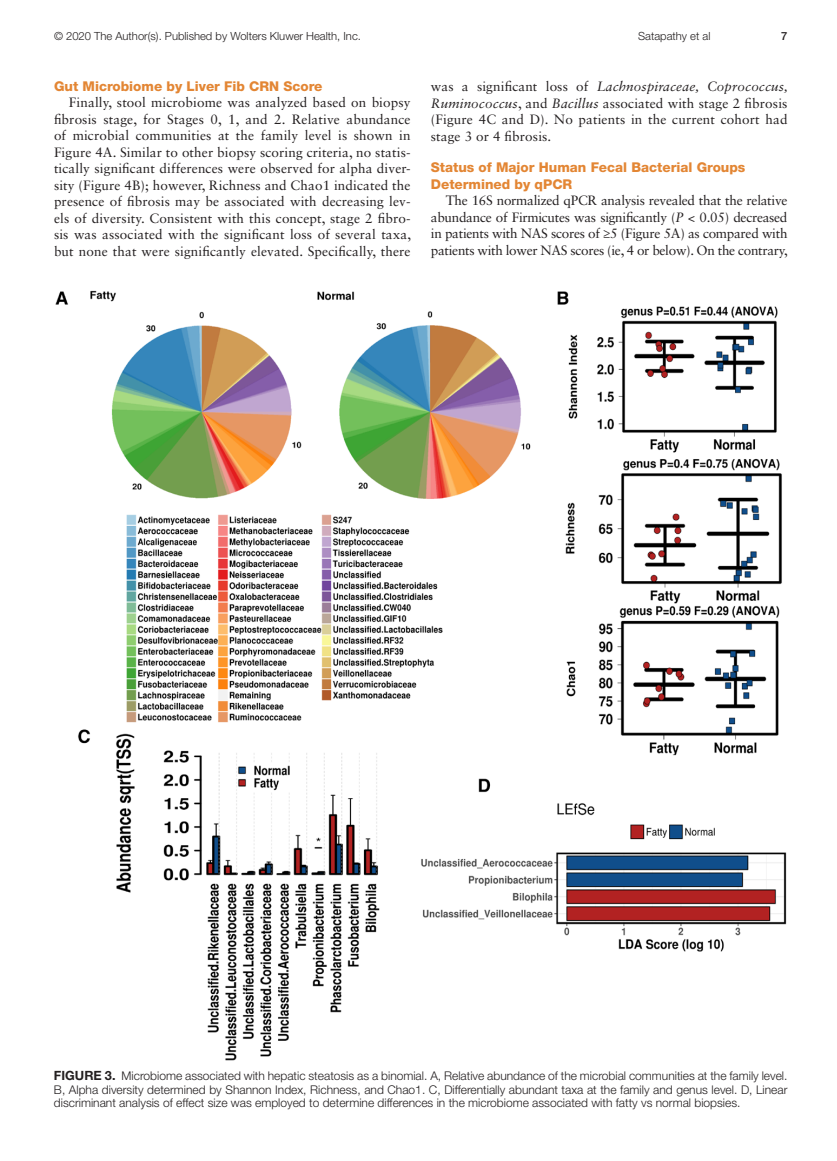
<style>
.page{position:relative;width:837px;height:1161px;background:#fff}
.page>*{position:absolute;margin:0;border:0;box-sizing:border-box;transform-origin:0 0}
.t1{font:13.5px/16.5px "Sabon LT Std";letter-spacing:.01em;color:#231f20;text-align:justify}
.t2{font:800 13.5px/16.5px "Helvetica Neue LT Std";color:#e38634}
.t3{font:300 12px/13.5px "Helvetica Neue LT Std";color:#231f20;text-align:justify}
.t4{font:300 11.25px "Helvetica Neue LT Std";color:#231f20}
.t5{font:500 11.25px "Helvetica Neue LT Std";color:#231f20}
.s1{font-style:italic}
.s2{font-weight:700;font-size:12.75px}
</style>
<div class="page">
<img style="left:55px;top:290px;width:732px;height:771px">
<p class="t4" style="left:54px;top:29px;width:309px">© 2020 The Author(s). Published by Wolters Kluwer Health, Inc.</p>
<p class="t4" style="left:638px;top:29px;width:74px">Satapathy et al</p>
<p class="t5" style="left:781px;top:29px;width:8px">7</p>
<p class="t2" style="left:54px;top:78px;width:270px">Gut Microbiome by Liver Fib CRN Score</p>
<p class="t1" style="left:54px;top:94px;width:359px;text-indent:15px">Finally, stool microbiome was analyzed based on biopsy fibrosis stage, for Stages 0, 1, and 2. Relative abundance of microbial communities at the family level is shown in Figure 4A. Similar to other biopsy scoring criteria, no statis&shy;tically significant differences were observed for alpha diver&shy;sity (Figure 4B); however, Richness and Chao1 indicated the presence of fibrosis may be associated with decreasing lev&shy;els of diversity. Consistent with this concept, stage 2 fibro&shy;sis was associated with the significant loss of several taxa, but none that were significantly elevated. Specifically, there</p>
<p class="t1" style="left:431px;top:78px;width:359px">was a significant loss of <span class="s1">Lachnospiraceae, Coprococcus, Ruminococcus</span>, and <span class="s1">Bacillus</span> associated with stage 2 fibrosis (Figure 4C and D). No patients in the current cohort had stage 3 or 4 fibrosis.</p>
<p class="t2" style="left:431px;top:159px;width:316px">Status of Major Human Fecal Bacterial Groups<br>Determined by qPCR</p>
<p class="t1" style="left:431px;top:192px;width:359px;text-indent:15px">The 16S normalized qPCR analysis revealed that the relative abundance of Firmicutes was significantly (<span class="s1">P</span> &lt; 0.05) decreased in patients with NAS scores of ≥5 (Figure 5A) as compared with patients with lower NAS scores (ie, 4 or below). On the contrary,</p>
<p class="t3" style="left:54px;top:1069px;width:735px"><span class="s2">FIGURE 3.</span> Microbiome associated with hepatic steatosis as a binomial. A, Relative abundance of the microbial communities at the family level.<br>B, Alpha diversity determined by Shannon Index, Richness, and Chao1. C, Differentially abundant taxa at the family and genus level. D, Linear discriminant analysis of effect size was employed to determine differences in the microbiome associated with fatty vs normal biopsies.</p>
</div>
